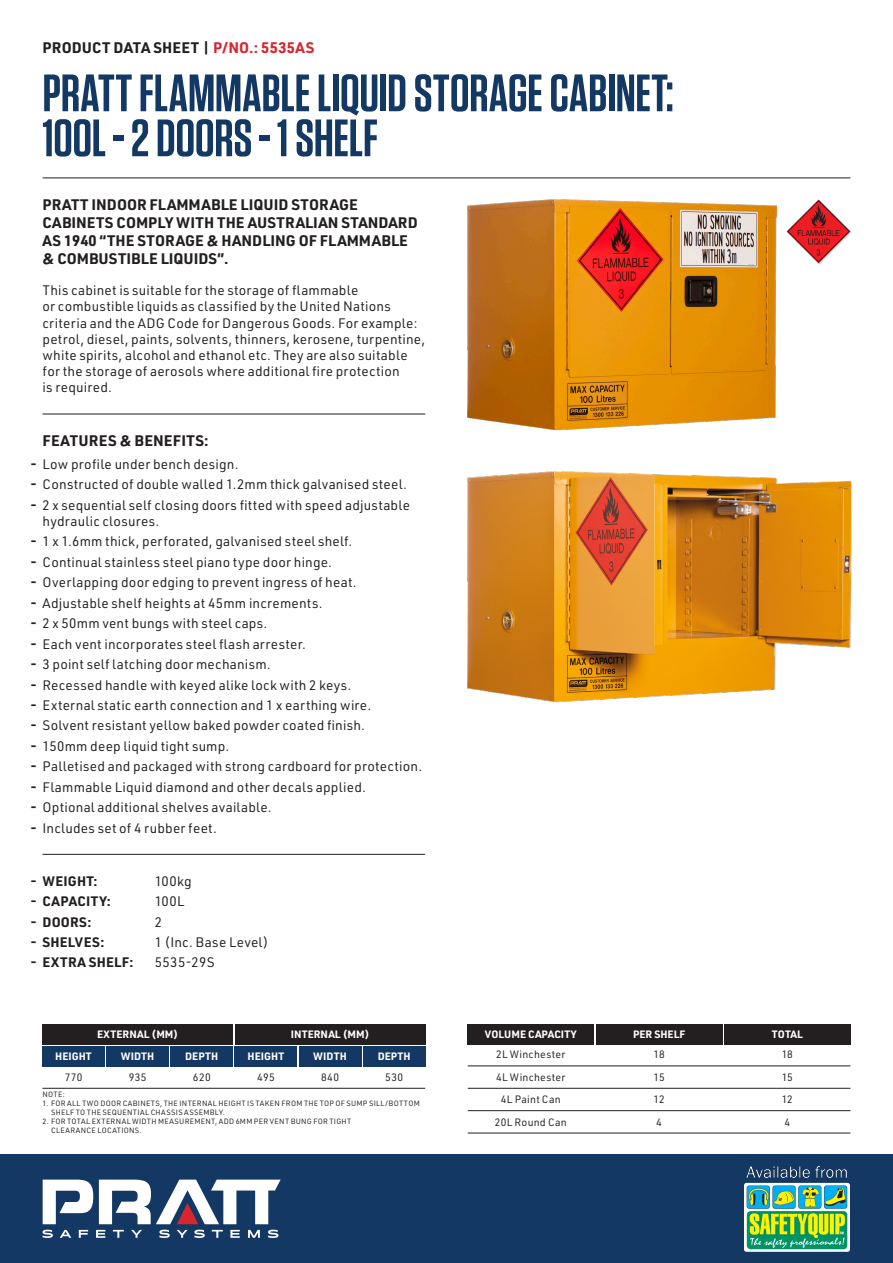
<style>
.page{position:relative;width:893px;height:1263px;background:#fff}
.page>*{position:absolute;margin:0;border:0;box-sizing:border-box;transform-origin:0 0}
.t1{font:600 52.5px "Tungsten";letter-spacing:-.005em;color:#133863}
.t2{font:700 15px/18px "URWDIN";letter-spacing:.005em;color:#231f20}
.t3{font:13.5px/16.2px "URWDIN";letter-spacing:.015em;color:#231f20}
.t4{font:700 13.5px "URWDIN";letter-spacing:.025em;color:#231f20}
.t5{font:700 10.5px "URWDIN";color:#fff}
.t6{font:10.5px "URWDIN";letter-spacing:.025em;color:#231f20}
.t7{font:7.5px/9px "URWDIN";letter-spacing:.04em;color:#231f20}
.s1{color:#d9262e}
.s2{font-weight:700}
</style>
<div class="page">
<div style="left:0;top:1154px;width:893px;height:109px;background:#133863"></div>
<svg style="left:43px;top:1179px;width:238px;height:59px"></svg>
<hr style="left:43px;top:178px;width:807px;height:1px;background:#231f20">
<hr style="left:43px;top:414px;width:382px;height:1px;background:#231f20">
<hr style="left:43px;top:854px;width:382px;height:1px;background:#231f20">
<div style="left:787px;top:200px;width:65px;height:65px;background:#231f20;opacity:.2"></div>
<svg style="left:787px;top:200px;width:63px;height:63px"></svg>
<div style="left:43px;top:1046px;width:62px;height:21px;background:#133863"></div>
<div style="left:107px;top:1046px;width:62px;height:21px;background:#133863"></div>
<div style="left:171px;top:1046px;width:62px;height:21px;background:#133863"></div>
<div style="left:235px;top:1046px;width:62px;height:21px;background:#133863"></div>
<div style="left:299px;top:1046px;width:62px;height:21px;background:#133863"></div>
<div style="left:363px;top:1046px;width:62px;height:21px;background:#133863"></div>
<div style="left:43px;top:1024px;width:190px;height:20px;background:#231f20"></div>
<div style="left:235px;top:1024px;width:190px;height:20px;background:#231f20"></div>
<hr style="left:43px;top:1088px;width:382px;height:1px;background:#231f20">
<img style="left:468px;top:472px;width:382px;height:229px">
<img style="left:468px;top:200px;width:308px;height:229px">
<div style="left:468px;top:1024px;width:126px;height:20px;background:#231f20"></div>
<div style="left:724px;top:1024px;width:126px;height:20px;background:#231f20"></div>
<div style="left:596px;top:1024px;width:126px;height:20px;background:#231f20"></div>
<hr style="left:468px;top:1065px;width:382px;height:1px;background:#231f20">
<hr style="left:468px;top:1088px;width:382px;height:1px;background:#231f20">
<hr style="left:468px;top:1110px;width:382px;height:1px;background:#231f20">
<hr style="left:468px;top:1133px;width:382px;height:1px;background:#231f20">
<img style="left:744px;top:1166px;width:106px;height:86px">
<p class="t2" style="left:43px;top:38px;width:273px">PRODUCT DATA SHEET | <span class="s1">P/NO.: 5535AS</span></p>
<p class="t1" style="left:43px;top:65px;width:633px">PRATT FLAMMABLE LIQUID STORAGE CABINET:</p>
<p class="t1" style="left:43px;top:110px;width:337px">100L - 2 DOORS - 1 SHELF</p>
<p class="t2" style="left:43px;top:195px;width:377px">PRATT INDOOR FLAMMABLE LIQUID STORAGE CABINETS COMPLY WITH THE AUSTRALIAN STANDARD AS 1940 “THE STORAGE &amp; HANDLING OF FLAMMABLE &amp; COMBUSTIBLE LIQUIDS”.</p>
<p class="t3" style="left:43px;top:282px;width:384px">This cabinet is suitable for the storage of flammable<br>or combustible liquids as classified by the United Nations criteria and the ADG Code for Dangerous Goods. For example: petrol, diesel, paints, solvents, thinners, kerosene, turpentine, white spirits, alcohol and ethanol etc. They are also suitable for the storage of aerosols where additional fire protection<br>is required.</p>
<p class="t2" style="left:43px;top:431px;width:168px">FEATURES &amp; BENEFITS:</p>
<p class="t3" style="left:31px;top:455px;width:209px"><span class="s2">-</span> Low profile under bench design.</p>
<p class="t3" style="left:31px;top:476px;width:378px"><span class="s2">-</span> Constructed of double walled 1.2mm thick galvanised steel.</p>
<p class="t3" style="left:43px;top:496px;width:369px;text-indent:-12px"><span class="s2">-</span> 2 x sequential self closing doors fitted with speed adjustable hydraulic closures.</p>
<p class="t3" style="left:31px;top:533px;width:323px"><span class="s2">-</span> 1 x 1.6mm thick, perforated, galvanised steel shelf.</p>
<p class="t3" style="left:31px;top:553px;width:303px"><span class="s2">-</span> Continual stainless steel piano type door hinge.</p>
<p class="t3" style="left:31px;top:574px;width:327px"><span class="s2">-</span> Overlapping door edging to prevent ingress of heat.</p>
<p class="t3" style="left:31px;top:594px;width:293px"><span class="s2">-</span> Adjustable shelf heights at 45mm increments.</p>
<p class="t3" style="left:31px;top:615px;width:238px"><span class="s2">-</span> 2 x 50mm vent bungs with steel caps.</p>
<p class="t3" style="left:31px;top:635px;width:277px"><span class="s2">-</span> Each vent incorporates steel flash arrester.</p>
<p class="t3" style="left:31px;top:656px;width:242px"><span class="s2">-</span> 3 point self latching door mechanism.</p>
<p class="t3" style="left:31px;top:676px;width:322px"><span class="s2">-</span> Recessed handle with keyed alike lock with 2 keys.</p>
<p class="t3" style="left:31px;top:697px;width:342px"><span class="s2">-</span> External static earth connection and 1 x earthing wire.</p>
<p class="t3" style="left:31px;top:717px;width:336px"><span class="s2">-</span> Solvent resistant yellow baked powder coated finish.</p>
<p class="t3" style="left:31px;top:737px;width:200px"><span class="s2">-</span> 150mm deep liquid tight sump.</p>
<p class="t3" style="left:31px;top:758px;width:393px"><span class="s2">-</span> Palletised and packaged with strong cardboard for protection.</p>
<p class="t3" style="left:31px;top:778px;width:337px"><span class="s2">-</span> Flammable Liquid diamond and other decals applied.</p>
<p class="t3" style="left:31px;top:799px;width:243px"><span class="s2">-</span> Optional additional shelves available.</p>
<p class="t3" style="left:31px;top:819px;width:188px"><span class="s2">-</span> Includes set of 4 rubber feet.</p>
<p class="t4" style="left:31px;top:871px;width:68px">- WEIGHT:</p>
<p class="t4" style="left:31px;top:892px;width:82px">- CAPACITY:</p>
<p class="t4" style="left:31px;top:912px;width:62px">- DOORS:</p>
<p class="t4" style="left:31px;top:933px;width:75px">- SHELVES:</p>
<p class="t4" style="left:31px;top:953px;width:104px">- EXTRA SHELF:</p>
<p class="t3" style="left:155px;top:872px;width:39px">100kg</p>
<p class="t3" style="left:155px;top:893px;width:31px">100L</p>
<p class="t3" style="left:155px;top:913px;width:9px">2</p>
<p class="t3" style="left:155px;top:934px;width:116px">1 (Inc. Base Level)</p>
<p class="t3" style="left:155px;top:954px;width:61px">5535-29S</p>
<p class="t5" style="left:97px;top:1027px;width:83px">EXTERNAL (MM)</p>
<p class="t5" style="left:291px;top:1027px;width:80px">INTERNAL (MM)</p>
<p class="t5" style="left:55px;top:1049px;width:38px">HEIGHT</p>
<p class="t5" style="left:121px;top:1049px;width:35px">WIDTH</p>
<p class="t5" style="left:185px;top:1049px;width:34px">DEPTH</p>
<p class="t5" style="left:248px;top:1049px;width:38px">HEIGHT</p>
<p class="t5" style="left:313px;top:1049px;width:35px">WIDTH</p>
<p class="t5" style="left:378px;top:1049px;width:34px">DEPTH</p>
<p class="t6" style="left:65px;top:1070px;width:19px">770</p>
<p class="t6" style="left:129px;top:1070px;width:19px">935</p>
<p class="t6" style="left:193px;top:1070px;width:19px">620</p>
<p class="t6" style="left:257px;top:1070px;width:19px">495</p>
<p class="t6" style="left:321px;top:1070px;width:20px">840</p>
<p class="t6" style="left:385px;top:1070px;width:19px">530</p>
<p class="t7" style="left:43px;top:1090px;width:24px">NOTE:</p>
<p class="t7" style="left:51px;top:1099px;width:370px;text-indent:-9px">1. FOR ALL TWO DOOR CABINETS, THE INTERNAL HEIGHT IS TAKEN FROM THE TOP OF SUMP SILL/BOTTOM<br>SHELF TO THE SEQUENTIAL CHASSIS ASSEMBLY.</p>
<p class="t7" style="left:51px;top:1117px;width:302px;text-indent:-9px">2. FOR TOTAL EXTERNAL WIDTH MEASUREMENT, ADD 6MM PER VENT BUNG FOR TIGHT<br>CLEARANCE LOCATIONS.</p>
<p class="t5" style="left:485px;top:1027px;width:93px">VOLUME CAPACITY</p>
<p class="t6" style="left:496px;top:1048px;width:71px">2L Winchester</p>
<p class="t6" style="left:496px;top:1070px;width:71px">4L Winchester</p>
<p class="t6" style="left:501px;top:1092px;width:61px">4L Paint Can</p>
<p class="t6" style="left:495px;top:1115px;width:73px">20L Round Can</p>
<p class="t5" style="left:633px;top:1027px;width:54px">PER SHELF</p>
<p class="t5" style="left:772px;top:1027px;width:33px">TOTAL</p>
<p class="t6" style="left:653px;top:1048px;width:13px">18</p>
<p class="t6" style="left:653px;top:1070px;width:13px">15</p>
<p class="t6" style="left:653px;top:1092px;width:13px">12</p>
<p class="t6" style="left:656px;top:1115px;width:7px">4</p>
<p class="t6" style="left:782px;top:1048px;width:13px">18</p>
<p class="t6" style="left:782px;top:1070px;width:13px">15</p>
<p class="t6" style="left:782px;top:1092px;width:13px">12</p>
<p class="t6" style="left:785px;top:1115px;width:7px">4</p>
</div>
